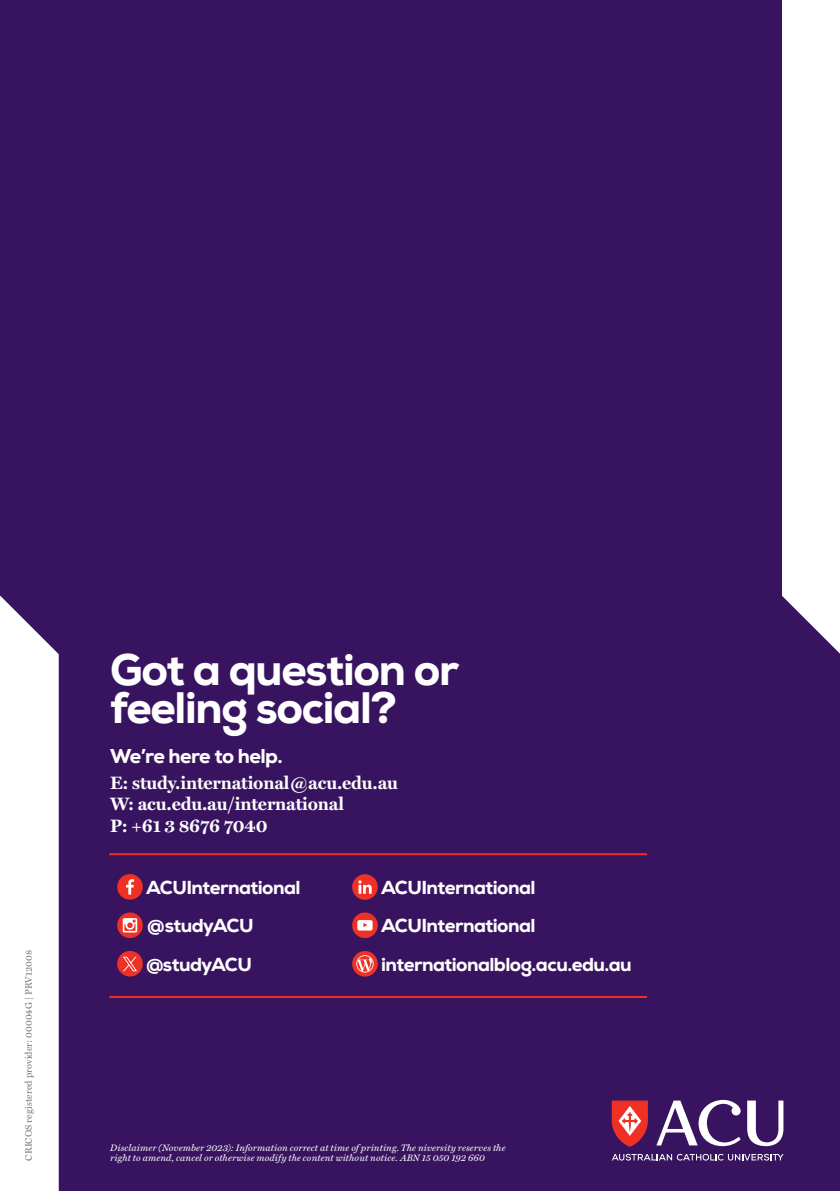
<style>
.page{position:relative;width:840px;height:1191px;background:#fff}
.page>*{position:absolute;margin:0;border:0;box-sizing:border-box;transform-origin:0 0}
.t1{font:800 44px/37.6px "Nexa";letter-spacing:-.03em;color:#fff}
.t2{font:800 20px "Nexa";letter-spacing:-.03em;color:#fff}
.t3{font:800 18.8px "Nexa";letter-spacing:-.03em;color:#fff}
.t4{font:700 18px/21.6px "Miller Text";letter-spacing:-.01em;color:#fff}
.t5{font:italic 9.4px/9.4px "Miller Text";letter-spacing:.015em;color:#fff}
.t6{font:9.4px "Miller Text";letter-spacing:.01em;color:#7f776f}
</style>
<div class="page">
<svg style="left:0;top:595px;width:839px;height:596px;background:#46246b"></svg>
<div style="left:0;top:0;width:781px;height:595px;background:#381460"></div>
<hr style="left:109px;top:853px;width:537px;height:2px;background:#ee3124">
<hr style="left:109px;top:996px;width:537px;height:2px;background:#ee3124">
<svg style="left:117px;top:912px;width:26px;height:26px"></svg>
<svg style="left:123px;top:918px;width:14px;height:14px"></svg>
<div style="left:352px;top:951px;width:25px;height:25px;background:#ee3124;border-radius:50%"></div>
<svg style="left:356px;top:955px;width:17px;height:17px"></svg>
<div style="left:352px;top:874px;width:25px;height:25px;background:#ee3124;border-radius:50%"></div>
<svg style="left:358px;top:880px;width:13px;height:13px"></svg>
<div style="left:117px;top:874px;width:26px;height:25px;background:#ee3124;border-radius:50%"></div>
<svg style="left:126px;top:879px;width:8px;height:15px"></svg>
<div style="left:117px;top:951px;width:26px;height:25px;background:#ee3124;border-radius:50%"></div>
<svg style="left:123px;top:956px;width:14px;height:15px"></svg>
<div style="left:352px;top:912px;width:25px;height:26px;background:#ee3124;border-radius:50%"></div>
<svg style="left:357px;top:920px;width:15px;height:10px"></svg>
<svg style="left:611px;top:1100px;width:36px;height:46px;background:#d24c50"></svg>
<svg style="left:611px;top:1153px;width:172px;height:7px"></svg>
<svg style="left:746px;top:1100px;width:37px;height:46px"></svg>
<svg style="left:656px;top:1100px;width:84px;height:46px"></svg>
<p class="t6" style="left:21px;top:1160px;width:212px;rotate:-90deg">CRICOS registered provider: 00004G | PRV12008</p>
<h1 class="t1" style="left:110px;top:651px;width:350px">Got a question or feeling social?</h1>
<h2 class="t2" style="left:110px;top:743px;width:174px">We’re here to help.</h2>
<h3 class="t4" style="left:110px;top:771px;width:289px">E: study.international@acu.edu.au<br>W: acu.edu.au/international<br>P: +61 3 8676 7040</h3>
<h3 class="t3" style="left:146px;top:875px;width:156px">ACUInternational</h3>
<h3 class="t3" style="left:381px;top:875px;width:156px">ACUInternational</h3>
<h3 class="t3" style="left:147px;top:914px;width:108px">@studyACU</h3>
<h3 class="t3" style="left:146px;top:952px;width:107px">@studyACU</h3>
<h3 class="t3" style="left:381px;top:914px;width:156px">ACUInternational</h3>
<h3 class="t3" style="left:381px;top:952px;width:252px">internationalblog.acu.edu.au</h3>
<p class="t5" style="left:110px;top:1142px;width:397px">Disclaimer (November 2023): Information correct at time of printing. The niversity reserves the right to amend, cancel or otherwise modify the content without notice. ABN 15 050 192 660</p>
</div>
